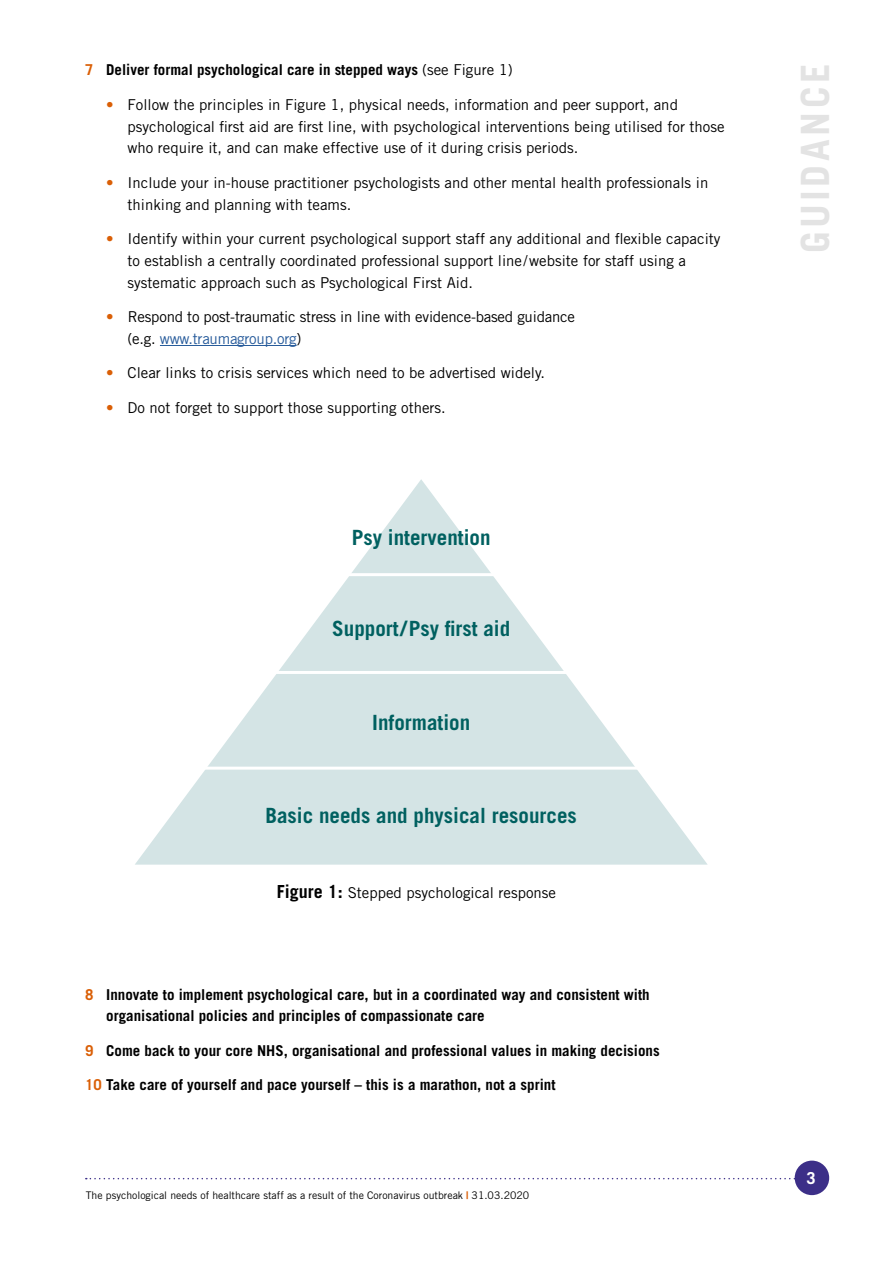
<style>
.page{position:relative;width:893px;height:1263px;background:#fff}
.page>*{position:absolute;margin:0;border:0;box-sizing:border-box;transform-origin:0 0}
.t1{font:700 39px "Trade Gothic";letter-spacing:.09em;color:#e3e3e3}
.t2{font:700 21px "Trade Gothic";color:#006060}
.t3{font:700 16.5px "Trade Gothic";color:#fff}
.t4{font:15px/21.8px "Trade Gothic";color:#000}
.t5{font:700 15px/21.8px "Trade Gothic";color:#000}
.t6{font:10.5px "Trade Gothic";color:#000}
.s1{color:#da5f06}
.s2{font-weight:400}
.s3{color:#275b9b}
.s4{font-weight:700;font-size:18px}
.s5{font-weight:700;color:#da5f06}
</style>
<div class="page">
<svg style="left:86px;top:1178px;width:709px;height:1px"></svg>
<div style="left:795px;top:1160px;width:34px;height:35px;background:#3c2f88;border-radius:50%"></div>
<hr style="left:160px;top:345px;width:136px;height:1px;background:#275b9b">
<svg style="left:135px;top:479px;width:573px;height:386px"></svg>
<hr style="left:133px;top:573px;width:609px;height:3px;background:#fff">
<hr style="left:133px;top:671px;width:609px;height:3px;background:#fff">
<hr style="left:133px;top:767px;width:609px;height:3px;background:#fff">
<p class="t5" style="left:85px;top:59px;width:429px"><span class="s1">7</span> Deliver formal psychological care in stepped ways <span class="s2">(see Figure 1)</span></p>
<p class="t4" style="left:128px;top:94px;width:599px;text-indent:-21px"><span class="s1">•</span> Follow the principles in Figure 1, physical needs, information and peer support, and psychological first aid are first line, with psychological interventions being utilised for those who require it, and can make effective use of it during crisis periods.</p>
<p class="t4" style="left:128px;top:172px;width:582px;text-indent:-21px"><span class="s1">•</span> Include your in-house practitioner psychologists and other mental health professionals in thinking and planning with teams.</p>
<p class="t4" style="left:128px;top:228px;width:594px;text-indent:-21px"><span class="s1">•</span> Identify within your current psychological support staff any additional and flexible capacity to establish a centrally coordinated professional support line/website for staff using a systematic approach such as Psychological First Aid.</p>
<p class="t4" style="left:128px;top:306px;width:449px;text-indent:-21px"><span class="s1">•</span> Respond to post-traumatic stress in line with evidence-based guidance (e.g. <span class="s3">www.traumagroup.org</span>)</p>
<p class="t4" style="left:106px;top:362px;width:440px"><span class="s1">•</span> Clear links to crisis services which need to be advertised widely.</p>
<p class="t4" style="left:106px;top:397px;width:341px"><span class="s1">•</span> Do not forget to support those supporting others.</p>
<h2 class="t2" style="left:352px;top:524px;width:140px">Psy intervention</h2>
<h2 class="t2" style="left:332px;top:616px;width:180px">Support/Psy first aid</h2>
<h2 class="t2" style="left:372px;top:709px;width:100px">Information</h2>
<h2 class="t2" style="left:265px;top:803px;width:313px">Basic needs and physical resources</h2>
<p class="t4" style="left:277px;top:882px;width:281px"><span class="s4">Figure 1:</span> Stepped psychological response</p>
<p class="t5" style="left:106px;top:983px;width:545px;text-indent:-21px"><span class="s1">8</span> Innovate to implement psychological care, but in a coordinated way and consistent with organisational policies and principles of compassionate care</p>
<p class="t5" style="left:85px;top:1039px;width:576px"><span class="s1">9</span> Come back to your core NHS, organisational and professional values in making decisions</p>
<p class="t5" style="left:85px;top:1074px;width:472px"><span class="s1">10</span> Take care of yourself and pace yourself – this is a marathon, not a sprint</p>
<p class="t6" style="left:86px;top:1189px;width:445px">The psychological needs of healthcare staff as a result of the Coronavirus outbreak <span class="s5">|</span> 31.03.2020</p>
<h1 class="t1" style="left:791px;top:253px;width:190px;rotate:-90deg">GUIDANCE</h1>
<p class="t3" style="left:807px;top:1168px;width:11px">3</p>
</div>
